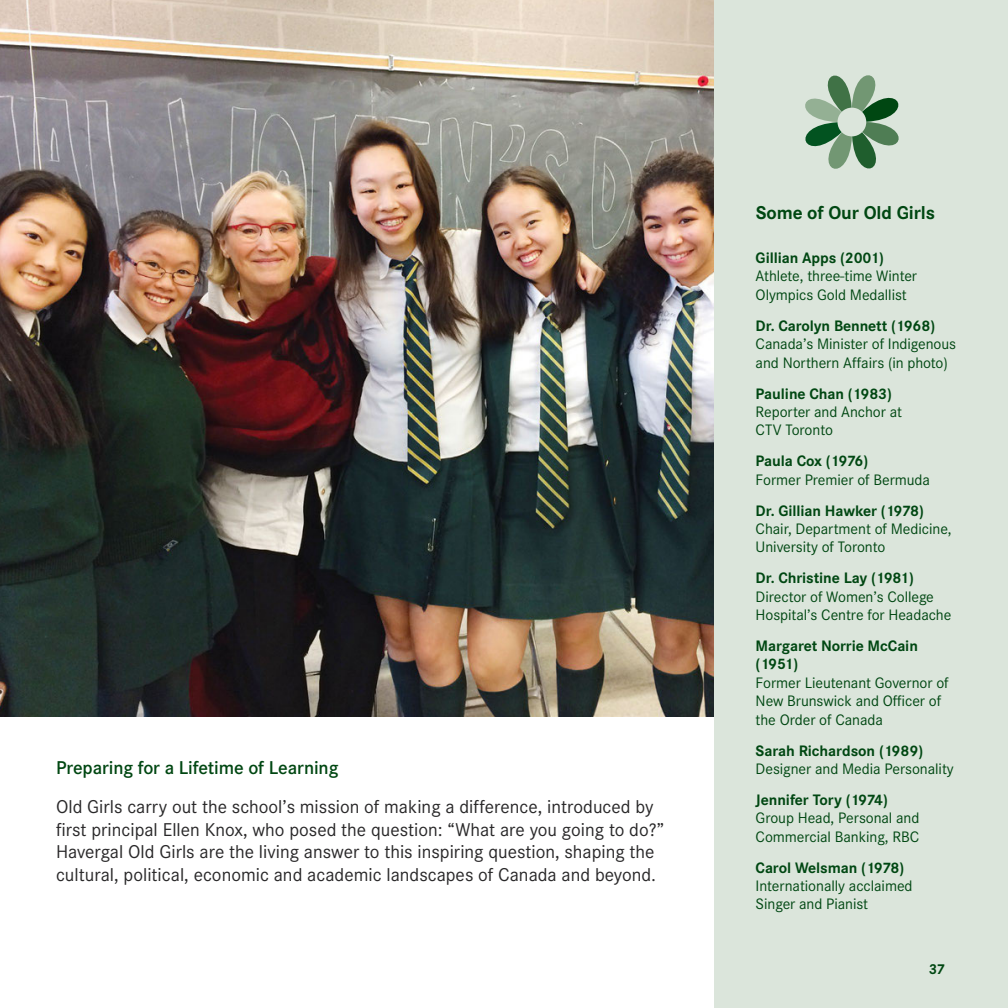
<style>
.page{position:relative;width:1008px;height:1008px;background:#fff}
.page>*{position:absolute;margin:0;border:0;box-sizing:border-box;transform-origin:0 0}
.t1{font:19.25px/22.8px "Corporate S";color:#292829}
.t2{font:600 19.25px "Corporate S";letter-spacing:-.005em;color:#004712}
.t3{font:700 19.25px "Corporate S";letter-spacing:-.005em;color:#004712}
.t4{font:15.75px/18.4px "Corporate S";letter-spacing:-.005em;color:#004712}
.t5{font:700 15.75px/18.4px "Corporate S";letter-spacing:-.005em;color:#004712}
.t6{font:700 14.88px "Corporate S";color:#004712}
</style>
<div class="page">
<img style="left:0;top:0;width:714px;height:717px">
<div style="left:714px;top:0;width:294px;height:1008px;background:#dbe5db"></div>
<svg style="left:805px;top:75px;width:94px;height:94px"></svg>
<p class="t2" style="left:56px;top:757px;width:284px">Preparing for a Lifetime of Learning</p>
<p class="t1" style="left:56px;top:795px;width:610px">Old Girls carry out the school’s mission of making a difference, introduced by first principal Ellen Knox, who posed the question: “What are you going to do?” Havergal Old Girls are the living answer to this inspiring question, shaping the cultural, political, economic and academic landscapes of Canada and beyond.</p>
<p class="t3" style="left:756px;top:201px;width:181px">Some of Our Old Girls</p>
<p class="t5" style="left:756px;top:249px;width:130px">Gillian Apps (2001)</p>
<p class="t4" style="left:756px;top:267px;width:163px">Athlete, three-time Winter<br>Olympics Gold Medallist</p>
<p class="t5" style="left:756px;top:317px;width:181px">Dr. Carolyn Bennett (1968)</p>
<p class="t4" style="left:756px;top:335px;width:202px">Canada’s Minister of Indigenous and Northern Affairs (in photo)</p>
<p class="t5" style="left:756px;top:384px;width:138px">Pauline Chan (1983)</p>
<p class="t4" style="left:756px;top:403px;width:148px">Reporter and Anchor at<br>CTV Toronto</p>
<p class="t5" style="left:756px;top:452px;width:114px">Paula Cox (1976)</p>
<p class="t4" style="left:756px;top:470px;width:176px">Former Premier of Bermuda</p>
<p class="t5" style="left:756px;top:501px;width:170px">Dr. Gillian Hawker (1978)</p>
<p class="t4" style="left:756px;top:520px;width:198px">Chair, Department of Medicine,<br>University of Toronto</p>
<p class="t5" style="left:756px;top:569px;width:160px">Dr. Christine Lay (1981)</p>
<p class="t4" style="left:756px;top:587px;width:197px">Director of Women’s College<br>Hospital’s Centre for Headache</p>
<p class="t5" style="left:756px;top:637px;width:164px">Margaret Norrie McCain (1951)</p>
<p class="t4" style="left:756px;top:674px;width:195px">Former Lieutenant Governor of<br>New Brunswick and Officer of the Order of Canada</p>
<p class="t5" style="left:756px;top:741px;width:169px">Sarah Richardson (1989)</p>
<p class="t4" style="left:756px;top:760px;width:200px">Designer and Media Personality</p>
<p class="t5" style="left:756px;top:791px;width:134px">Jennifer Tory (1974)</p>
<p class="t4" style="left:756px;top:809px;width:165px">Group Head, Personal and<br>Commercial Banking, RBC</p>
<p class="t5" style="left:756px;top:859px;width:150px">Carol Welsman (1978)</p>
<p class="t4" style="left:756px;top:877px;width:158px">Internationally acclaimed<br>Singer and Pianist</p>
<p class="t6" style="left:929px;top:961px;width:18px">37</p>
</div>
